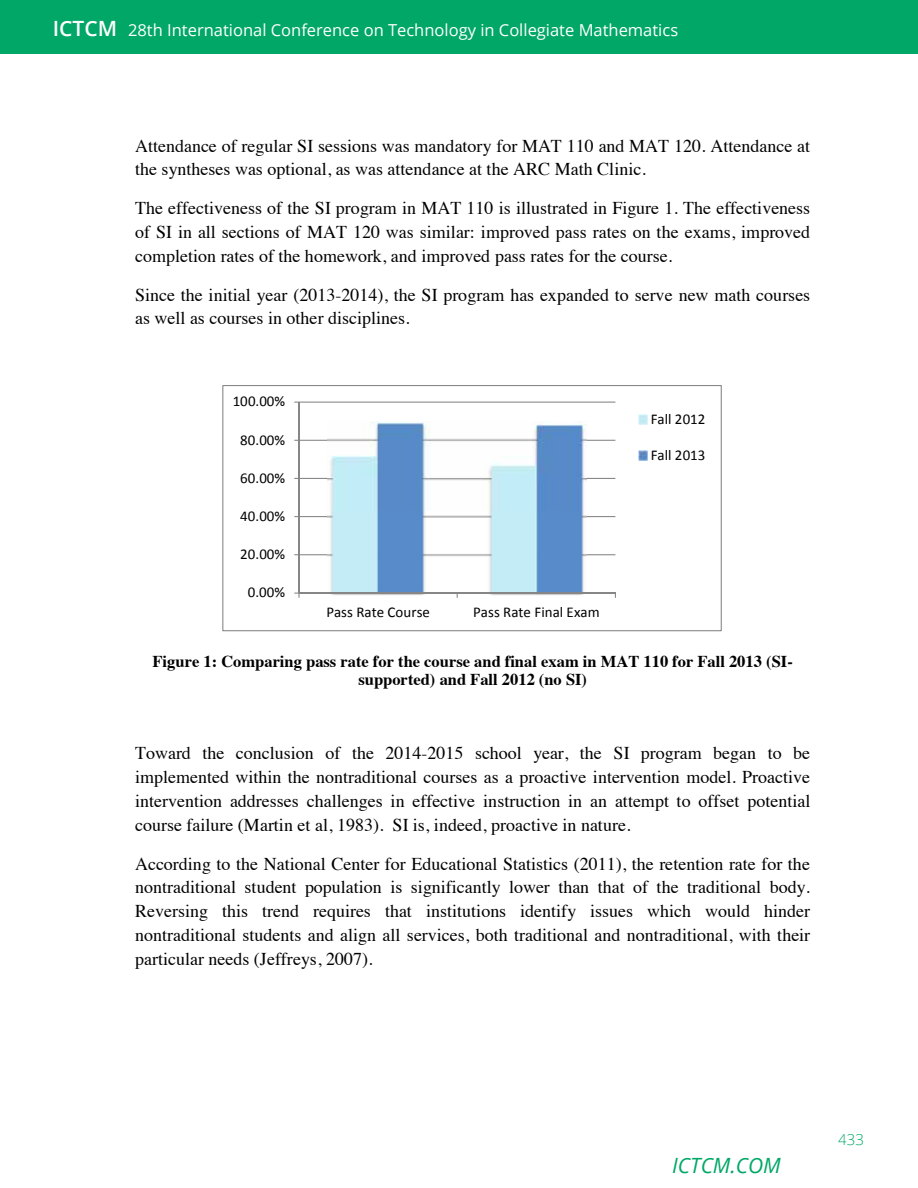
<style>
.page{position:relative;width:918px;height:1188px;background:#fff}
.page>*{position:absolute;margin:0;border:0;box-sizing:border-box;transform-origin:0 0}
.t1{font:italic 21px "Open Sans";color:#00a766}
.t2{font:18px/23.7px "Times";color:#000;text-align:justify}
.t3{font:700 16.5px/18.9px "Times";color:#000;text-align:center}
.t4{font:16.5px "Open Sans";color:#fff}
.t5{font:15px "Calibri";color:#000}
.t6{font:300 15px "Open Sans";color:#00a766}
.s1{font-weight:600;font-size:21px}
</style>
<div class="page">
<svg style="left:222px;top:385px;width:500px;height:246px"></svg>
<div style="left:0;top:0;width:918px;height:54px;background:#00a766"></div>
<p class="t4" style="left:53px;top:19px;width:627px"><span class="s1">ICTCM</span> 28th International Conference on Technology in Collegiate Mathematics</p>
<p class="t2" style="left:135px;top:132px;width:676px">Attendance of regular SI sessions was mandatory for MAT 110 and MAT 120. Attendance at the syntheses was optional, as was attendance at the ARC Math Clinic.</p>
<p class="t2" style="left:135px;top:195px;width:677px">The effectiveness of the SI program in MAT 110 is illustrated in Figure 1. The effectiveness of SI in all sections of MAT 120 was similar: improved pass rates on the exams, improved completion rates of the homework, and improved pass rates for the course.</p>
<p class="t2" style="left:135px;top:281px;width:677px">Since the initial year (2013-2014), the SI program has expanded to serve new math courses as well as courses in other disciplines.</p>
<p class="t5" style="left:233px;top:392px;width:54px">100.00%</p>
<p class="t5" style="left:240px;top:430px;width:46px">80.00%</p>
<p class="t5" style="left:240px;top:468px;width:46px">60.00%</p>
<p class="t5" style="left:240px;top:507px;width:46px">40.00%</p>
<p class="t5" style="left:240px;top:545px;width:46px">20.00%</p>
<p class="t5" style="left:248px;top:583px;width:39px">0.00%</p>
<p class="t5" style="left:326px;top:603px;width:105px">Pass Rate Course</p>
<p class="t5" style="left:473px;top:603px;width:128px">Pass Rate Final Exam</p>
<p class="t5" style="left:651px;top:409px;width:56px">Fall 2012</p>
<p class="t5" style="left:651px;top:446px;width:56px">Fall 2013</p>
<p class="t3" style="left:152px;top:650px;width:642px">Figure 1: Comparing pass rate for the course and final exam in MAT 110 for Fall 2013 (SI&shy;supported) and Fall 2012 (no SI)</p>
<p class="t2" style="left:135px;top:740px;width:677px">Toward the conclusion of the 2014-2015 school year, the SI program began to be implemented within the nontraditional courses as a proactive intervention model. Proactive intervention addresses challenges in effective instruction in an attempt to offset potential course failure (Martin et al, 1983). SI is, indeed, proactive in nature.</p>
<p class="t2" style="left:135px;top:850px;width:677px">According to the National Center for Educational Statistics (2011), the retention rate for the nontraditional student population is significantly lower than that of the traditional body.<br>Reversing this trend requires that institutions identify issues which would hinder nontraditional students and align all services, both traditional and nontraditional, with their particular needs (Jeffreys, 2007).</p>
<p class="t1" style="left:672px;top:1151px;width:110px">ICTCM.COM</p>
<p class="t6" style="left:838px;top:1130px;width:27px">433</p>
</div>
